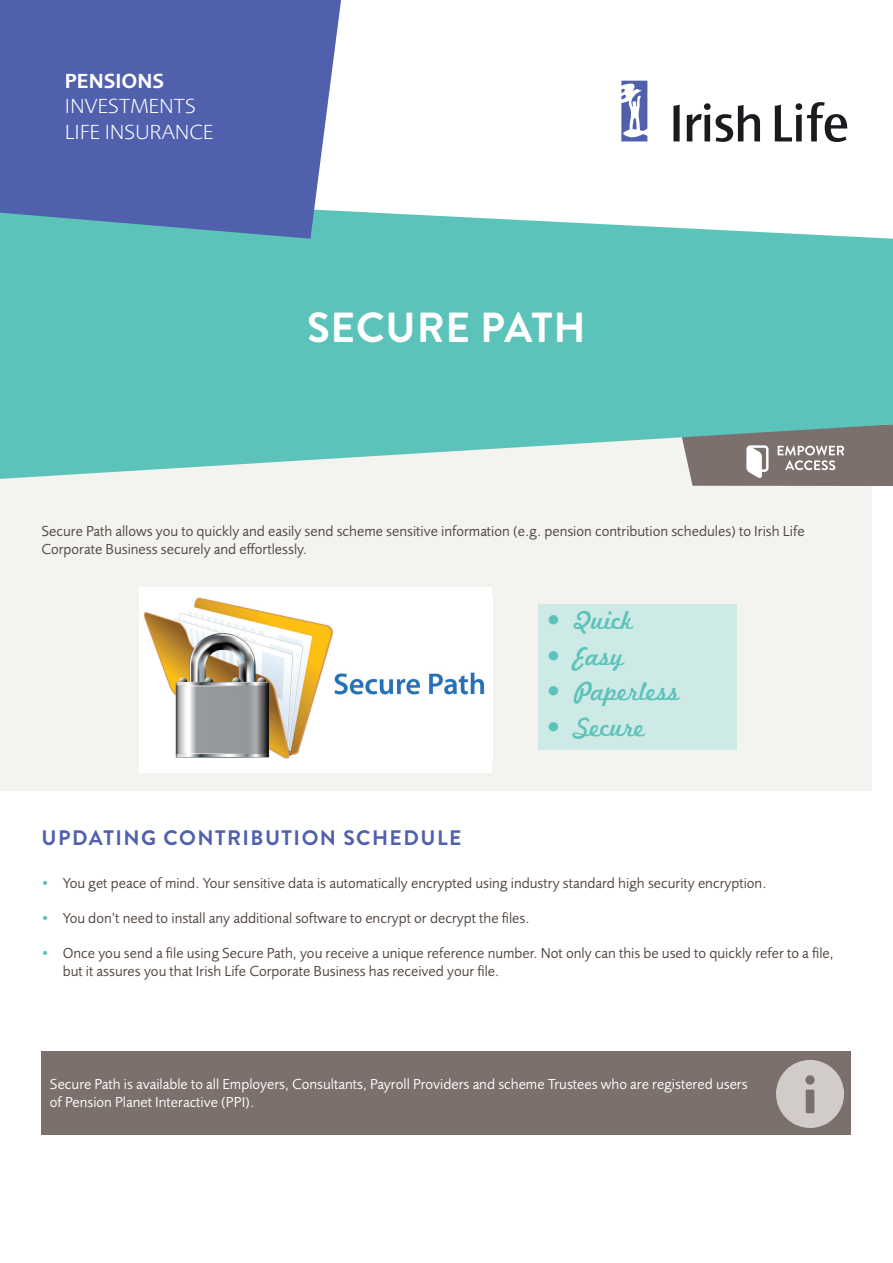
<style>
.page{position:relative;width:893px;height:1263px;background:#fff}
.page>*{position:absolute;margin:0;border:0;box-sizing:border-box;transform-origin:0 0}
.t1{font:700 42px "Brandon Grotesque";letter-spacing:.02em;color:#fff}
.t2{font:27px "Marketing Script";color:#5bc3b9}
.t3{font:300 21.15px "Foundry Sans";color:#fff}
.t4{font:600 21.15px "Foundry Sans";color:#fff}
.t5{font:700 21px "Brandon Grotesque";letter-spacing:.07em;color:#5060ac}
.t6{font:15px/18px "Foundry Sans";color:#50433d}
.t7{font:15px/18px "Foundry Sans";color:#fff}
.s1{color:#5bc3b9}
</style>
<div class="page">
<div style="left:0;top:410px;width:872px;height:381px;background:#f3f3ef"></div>
<svg style="left:691px;top:479px;width:202px;height:7px"></svg>
<svg style="left:0;top:211px;width:893px;height:268px;background:#6bc4bb"></svg>
<svg style="left:0;top:0;width:341px;height:239px;background:#566baf"></svg>
<div style="left:41px;top:1051px;width:809px;height:84px;background:#7b706b"></div>
<svg style="left:776px;top:1060px;width:68px;height:68px"></svg>
<div style="left:139px;top:587px;width:353px;height:185px;background:#fff"></div>
<img style="left:143px;top:597px;width:342px;height:162px">
<div style="left:538px;top:604px;width:199px;height:146px;background:#ceeae7"></div>
<svg style="left:621px;top:81px;width:26px;height:60px"></svg>
<svg style="left:673px;top:105px;width:7px;height:36px"></svg>
<svg style="left:687px;top:105px;width:73px;height:37px"></svg>
<svg style="left:775px;top:102px;width:72px;height:40px"></svg>
<p class="t4" style="left:65px;top:69px;width:101px">PENSIONS</p>
<p class="t3" style="left:65px;top:95px;width:132px">INVESTMENTS</p>
<p class="t3" style="left:65px;top:120px;width:150px">LIFE INSURANCE</p>
<p class="t1" style="left:307px;top:298px;width:280px">SECURE PATH</p>
<p class="t6" style="left:41px;top:522px;width:765px">Secure Path allows you to quickly and easily send scheme sensitive information (e.g. pension contribution schedules) to Irish Life<br>Corporate Business securely and effortlessly.</p>
<p class="t2" style="left:547px;top:604px;width:88px">• Quick</p>
<p class="t2" style="left:547px;top:640px;width:79px">• Easy</p>
<p class="t2" style="left:547px;top:675px;width:134px">• Paperless</p>
<p class="t2" style="left:547px;top:711px;width:100px">• Secure</p>
<p class="t5" style="left:42px;top:823px;width:421px">UPDATING CONTRIBUTION SCHEDULE</p>
<p class="t6" style="left:41px;top:874px;width:727px"><span class="s1">•</span> You get peace of mind. Your sensitive data is automatically encrypted using industry standard high security encryption.</p>
<p class="t6" style="left:41px;top:909px;width:490px"><span class="s1">•</span> You don’t need to install any additional software to encrypt or decrypt the files.</p>
<p class="t6" style="left:63px;top:944px;width:772px;text-indent:-21px"><span class="s1">•</span> Once you send a file using Secure Path, you receive a unique reference number. Not only can this be used to quickly refer to a file, but it assures you that Irish Life Corporate Business has received your file.</p>
<p class="t7" style="left:50px;top:1076px;width:699px">Secure Path is available to all Employers, Consultants, Payroll Providers and scheme Trustees who are registered users of Pension Planet Interactive (PPI).</p>
</div>
